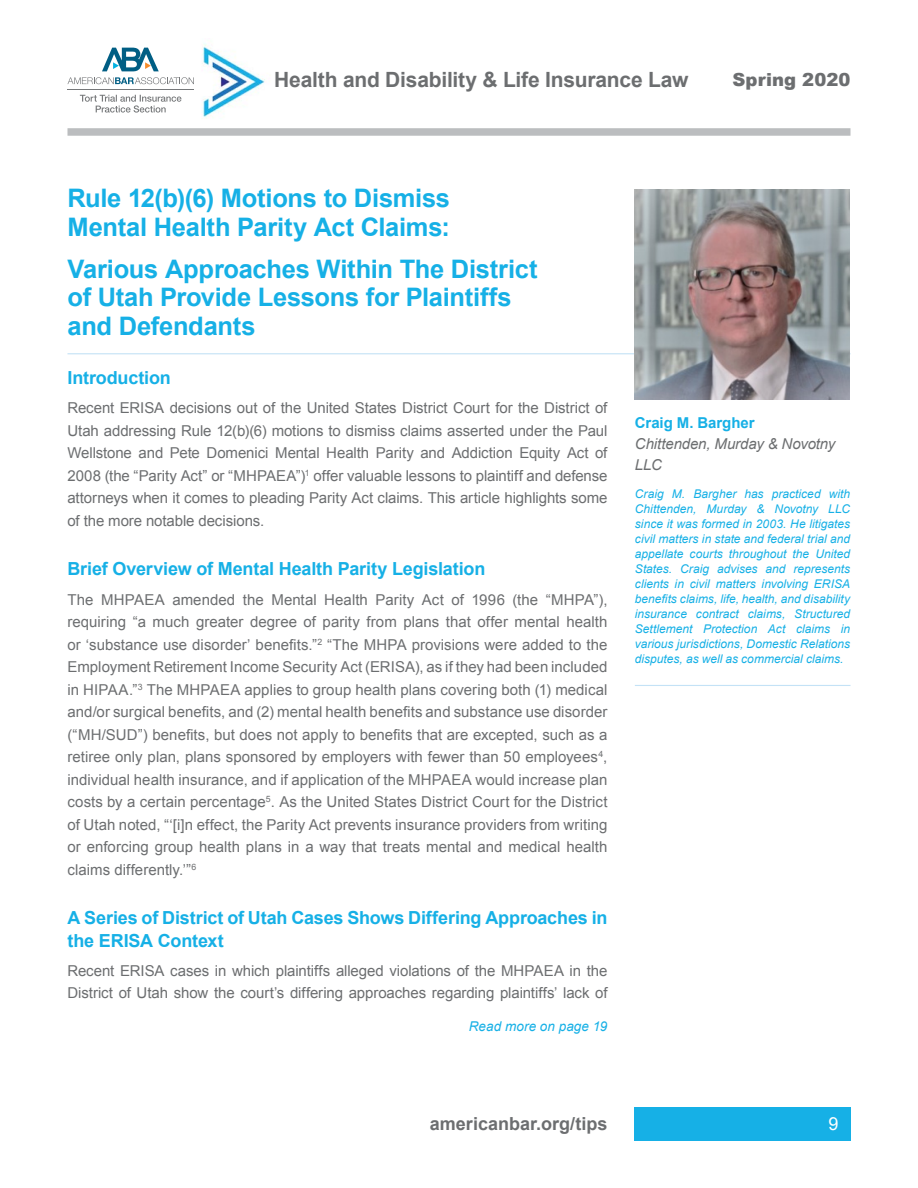
<style>
.page{position:relative;width:918px;height:1188px;background:#fff}
.page>*{position:absolute;margin:0;border:0;box-sizing:border-box;transform-origin:0 0}
.t1{font:700 25.5px/28.5px "Arial";letter-spacing:-.01em;color:#16b0e6}
.t2{font:700 21px "Arial";letter-spacing:-.01em;color:#6c6e70}
.t3{font:700 18px/22.5px "Arial";letter-spacing:-.01em;color:#16b0e6}
.t4{font:700 18px "Arial";color:#6c6e70}
.t5{font:900 18px "Arial";letter-spacing:.01em;color:#6c6e70}
.t6{font:18px "Arial";color:#fff}
.t7{font:15px/22.5px "Arial";letter-spacing:-.005em;color:#6c6e70;text-align:justify}
.t8{font:italic 15px/21px "Arial";letter-spacing:-.01em;color:#6c6e70}
.t9{font:700 15px "Arial";color:#16b0e6}
.t10{font:italic 13.5px "Arial";letter-spacing:.005em;color:#16b0e6}
.t11{font:italic 12px/15px "Arial";color:#16b0e6;text-align:justify}
</style>
<div class="page">
<div style="left:635px;top:1107px;width:216px;height:34px;background:#16b0e6"></div>
<div style="left:68px;top:128px;width:783px;height:8px;background:#bbbdbf"></div>
<img style="left:193px;top:43px;width:72px;height:74px">
<hr style="left:68px;top:89px;width:126px;height:1px;background:#76787a">
<svg style="left:102px;top:48px;width:57px;height:23px"></svg>
<svg style="left:68px;top:77px;width:126px;height:7px"></svg>
<svg style="left:80px;top:95px;width:102px;height:18px"></svg>
<hr style="left:68px;top:353px;width:783px;height:1px;background:#c4e2f6">
<hr style="left:635px;top:685px;width:216px;height:1px;background:#c4e2f6">
<img style="left:634px;top:189px;width:216px;height:211px">
<h2 class="t2" style="left:274px;top:72px;width:416px">Health and Disability &amp; Life Insurance Law</h2>
<p class="t5" style="left:733px;top:73px;width:119px">Spring 2020</p>
<h1 class="t1" style="left:68px;top:186px;width:384px">Rule 12(b)(6) Motions to Dismiss<br>Mental Health Parity Act Claims:</h1>
<h1 class="t1" style="left:68px;top:255px;width:472px">Various Approaches Within The District of Utah Provide Lessons for Plaintiffs and Defendants</h1>
<p class="t3" style="left:68px;top:368px;width:105px">Introduction</p>
<p class="t7" style="left:67px;top:398px;width:542px">Recent ERISA decisions out of the United States District Court for the District of Utah addressing Rule 12(b)(6) motions to dismiss claims asserted under the Paul Wellstone and Pete Domenici Mental Health Parity and Addiction Equity Act of 2008 (the “Parity Act” or “MHPAEA”)<sup>1</sup> offer valuable lessons to plaintiff and defense attorneys when it comes to pleading Parity Act claims. This article highlights some of the more notable decisions.</p>
<p class="t3" style="left:68px;top:560px;width:419px">Brief Overview of Mental Health Parity Legislation</p>
<p class="t7" style="left:67px;top:590px;width:542px">The MHPAEA amended the Mental Health Parity Act of 1996 (the “MHPA”), requiring “a much greater degree of parity from plans that offer mental health or ‘substance use disorder’ benefits.”<sup>2</sup> “The MHPA provisions were added to the Employment Retirement Income Security Act (ERISA), as if they had been included in HIPAA.”<sup>3</sup> The MHPAEA applies to group health plans covering both (1) medical and/or surgical benefits, and (2) mental health benefits and substance use disorder (“MH/SUD”) benefits, but does not apply to benefits that are excepted, such as a retiree only plan, plans sponsored by employers with fewer than 50 employees<sup>4</sup>, individual health insurance, and if application of the MHPAEA would increase plan costs by a certain percentage<sup>5</sup>. As the United States District Court for the District of Utah noted, “‘[i]n effect, the Parity Act prevents insurance providers from writing or enforcing group health plans in a way that treats mental and medical health claims differently.’”<sup>6</sup></p>
<p class="t3" style="left:68px;top:907px;width:541px">A Series of District of Utah Cases Shows Differing Approaches in the ERISA Context</p>
<p class="t7" style="left:68px;top:961px;width:542px">Recent ERISA cases in which plaintiffs alleged violations of the MHPAEA in the<br>District of Utah show the court’s differing approaches regarding plaintiffs’ lack of</p>
<p class="t10" style="left:469px;top:1021px;width:140px">Read more on page 19</p>
<p class="t9" style="left:635px;top:417px;width:121px">Craig M. Bargher</p>
<p class="t8" style="left:635px;top:434px;width:202px">Chittenden, Murday &amp; Novotny<br>LLC</p>
<p class="t11" style="left:635px;top:488px;width:217px">Craig M. Bargher has practiced with Chittenden, Murday &amp; Novotny LLC since it was formed in 2003. He litigates civil matters in state and federal trial and appellate courts throughout the United States. Craig advises and represents clients in civil matters involving ERISA benefits claims, life, health, and disability insurance contract claims, Structured Settlement Protection Act claims in various jurisdictions, Domestic Relations disputes, as well as commercial claims.</p>
<p class="t4" style="left:430px;top:1117px;width:179px">americanbar.org/tips</p>
<p class="t6" style="left:828px;top:1117px;width:12px">9</p>
</div>
